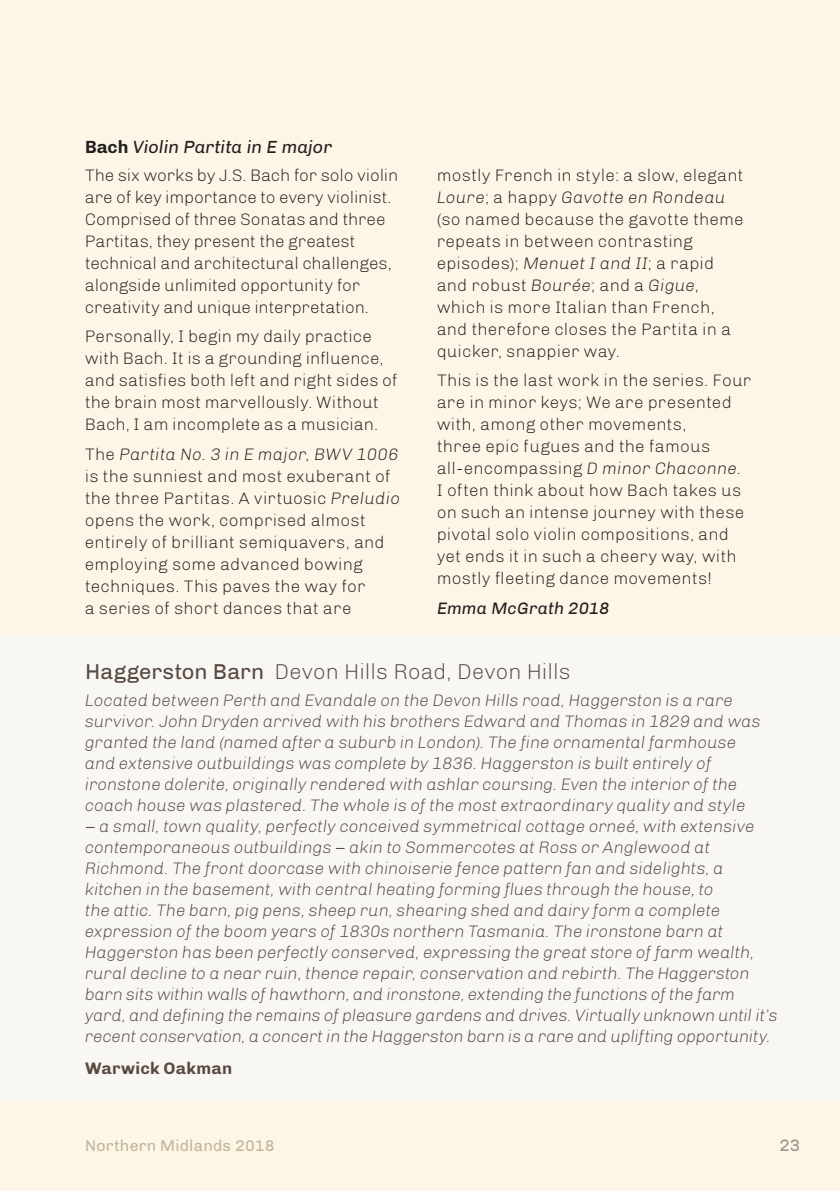
<style>
.page{position:relative;width:840px;height:1191px;background:#fff}
.page>*{position:absolute;margin:0;border:0;box-sizing:border-box;transform-origin:0 0}
.t1{font:300 22px "Chivo";letter-spacing:-.005em;color:#574941}
.t2{font:italic 18px "Chivo";color:#231f20}
.t3{font:italic 300 17px/21px "Chivo";letter-spacing:-.005em;color:#584a42}
.t4{font:300 17px/22px "Chivo";letter-spacing:.01em;color:#231f20}
.t5{font:italic 17px "Chivo";letter-spacing:.005em;color:#231f20}
.t6{font:700 17px "Chivo";letter-spacing:.02em;color:#584a42}
.t7{font:17px "Chivo";color:#9e928a}
.t8{font:16px "Chivo";letter-spacing:.01em;color:#c2b59b}
.s1{font-weight:700;font-style:normal}
.s2{font-style:italic}
.s3{font-weight:400}
</style>
<div class="page">
<div style="left:0;top:0;width:839px;height:1191px;background:#fdf6e6"></div>
<div style="left:0;top:636px;width:839px;height:464px;background:#f9f7f3"></div>
<p class="t2" style="left:85px;top:136px;width:248px"><span class="s1">Bach</span> Violin Partita in E major</p>
<p class="t4" style="left:85px;top:164px;width:315px">The six works by J.S. Bach for solo violin are of key importance to every violinist.<br>Comprised of three Sonatas and three Partitas, they present the greatest technical and architectural challenges, alongside unlimited opportunity for creativity and unique interpretation.</p>
<p class="t4" style="left:85px;top:325px;width:314px">Personally, I begin my daily practice with Bach. It is a grounding influence, and satisfies both left and right sides of the brain most marvellously. Without Bach, I am incomplete as a musician.</p>
<p class="t4" style="left:85px;top:443px;width:317px">The <span class="s2">Partita No. 3 in E major, BWV 1006 </span>is the sunniest and most exuberant of the three Partitas. A virtuosic <span class="s2">Preludio </span>opens the work, comprised almost entirely of brilliant semiquavers, and employing some advanced bowing techniques. This paves the way for<br>a series of short dances that are</p>
<p class="t4" style="left:437px;top:164px;width:308px">mostly French in style: a slow, elegant <span class="s2">Loure</span>; a happy <span class="s2">Gavotte en Rondeau </span>(so named because the gavotte theme repeats in between contrasting episodes); <span class="s2">Menuet I and II</span>; a rapid and robust <span class="s2">Bourée</span>; and a <span class="s2">Gigue</span>, which is more Italian than French, and therefore closes the Partita in a quicker, snappier way.</p>
<p class="t4" style="left:437px;top:369px;width:316px">This is the last work in the series. Four are in minor keys; We are presented with, among other movements,<br>three epic fugues and the famous all-encompassing <span class="s2">D minor Chaconne</span>.<br>I often think about how Bach takes us on such an intense journey with these pivotal solo violin compositions, and yet ends it in such a cheery way, with mostly fleeting dance movements!</p>
<p class="t5" style="left:437px;top:598px;width:174px">Emma McGrath 2018</p>
<p class="t1" style="left:85px;top:659px;width:487px"><span class="s3">Haggerston Barn</span> Devon Hills Road, Devon Hills</p>
<p class="t3" style="left:85px;top:690px;width:676px">Located between Perth and Evandale on the Devon Hills road, Haggerston is a rare survivor. John Dryden arrived with his brothers Edward and Thomas in 1829 and was granted the land (named after a suburb in London). The fine ornamental farmhouse and extensive outbuildings was complete by 1836. Haggerston is built entirely of ironstone dolerite, originally rendered with ashlar coursing. Even the interior of the coach house was plastered. The whole is of the most extraordinary quality and style</p>
<p class="t3" style="left:85px;top:816px;width:694px">– a small, town quality, perfectly conceived symmetrical cottage orneé, with extensive contemporaneous outbuildings – akin to Sommercotes at Ross or Anglewood at Richmond. The front doorcase with chinoiserie fence pattern fan and sidelights, a kitchen in the basement, with central heating forming flues through the house, to<br>the attic. The barn, pig pens, sheep run, shearing shed and dairy form a complete expression of the boom years of 1830s northern Tasmania. The ironstone barn at Haggerston has been perfectly conserved, expressing the great store of farm wealth, rural decline to a near ruin, thence repair, conservation and rebirth. The Haggerston barn sits within walls of hawthorn, and ironstone, extending the functions of the farm yard, and defining the remains of pleasure gardens and drives. Virtually unknown until it’s recent conservation, a concert in the Haggerston barn is a rare and uplifting opportunity.</p>
<p class="t6" style="left:85px;top:1058px;width:148px">Warwick Oakman</p>
<p class="t8" style="left:85px;top:1136px;width:191px">Northern Midlands 2018</p>
<p class="t7" style="left:778px;top:1135px;width:22px">23</p>
</div>
